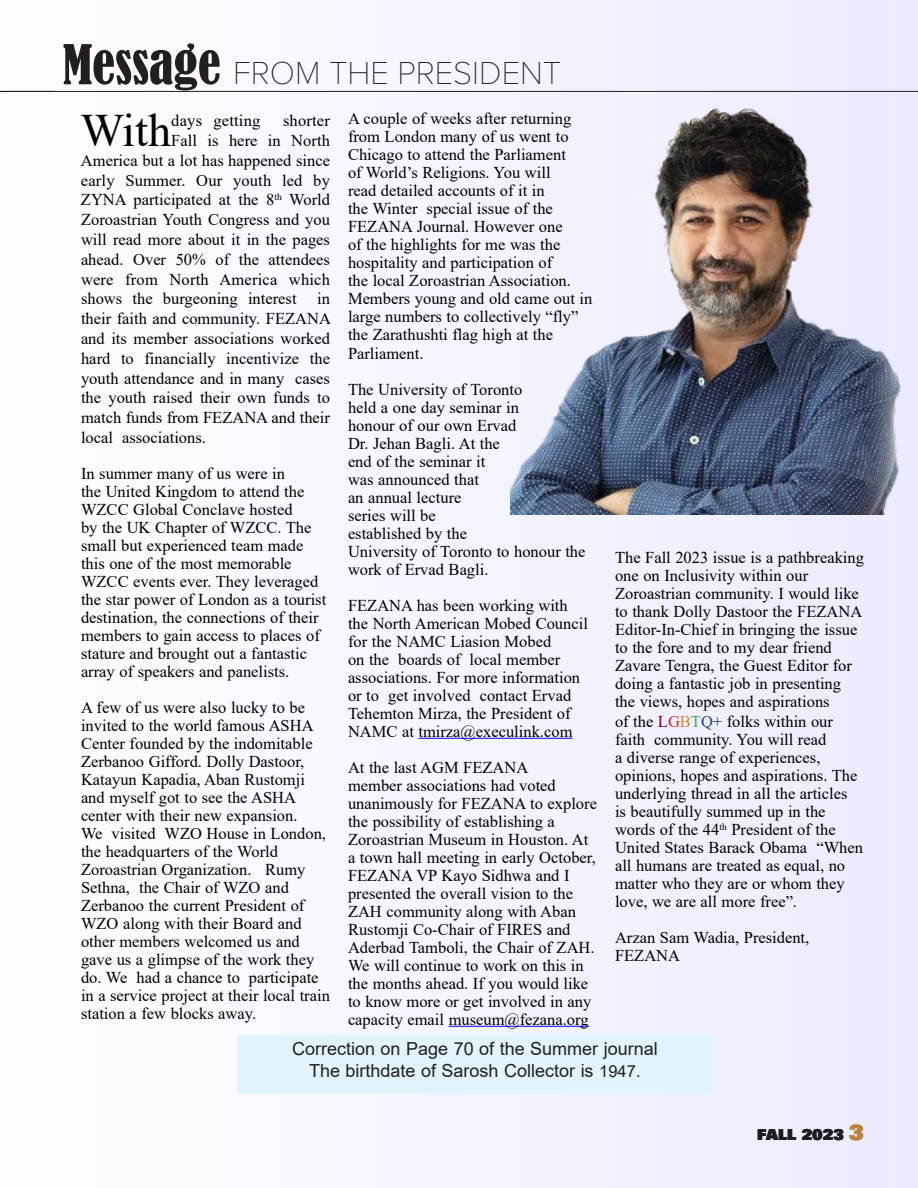
<style>
.page{position:relative;width:918px;height:1188px;background:#f6f6ff}
.page>*{position:absolute;margin:0;border:0;box-sizing:border-box;transform-origin:0 0}
.t1{font:46.35px "Times New Roman";color:#000}
.t2{font:100 33px "Proxima Nova";color:#231f20}
.t3{font:18px/21.6px "Arial";color:#231f20;text-align:center}
.t4{font:16.5px/18px "Times New Roman";color:#000}
.t5{font:900 15px "Univers";color:#231f20}
.s1{font-family:"Bernard";font-weight:400;font-stretch:condensed;font-size:51px}
.s2{color:#70003e}
.s3{color:#d12229}
.s4{color:#c88e39}
.s5{color:#40ad48}
.s6{color:#24408e}
.s7{color:#231f20}
.s8{font-size:16.5px}
.s9{font-size:21px;color:#c98f3d}
</style>
<div class="page">
<hr style="left:0;top:0;width:1px;height:1188px;background:#e8f6fd">
<hr style="left:0;top:91px;width:918px;height:1px;background:#231f20">
<img style="left:510px;top:75px;width:408px;height:439px">
<hr style="left:418px;top:738px;width:155px;height:1px;background:#00f">
<hr style="left:449px;top:1026px;width:140px;height:1px;background:#00f">
<div style="left:237px;top:1035px;width:476px;height:59px;background:#e1f4fc"></div>
<h2 class="t2" style="left:62px;top:55px;width:500px"><span class="s1">Message</span> FROM THE PRESIDENT</h2>
<h1 class="t1" style="left:80px;top:98px;width:92px">With</h1>
<p class="t4" style="left:171px;top:111px;width:91px">days getting</p>
<p class="t4" style="left:283px;top:111px;width:48px">shorter</p>
<p class="t4" style="left:348px;top:109px;width:246px">A couple of weeks after returning from London many of us went to<br>Chicago to attend the Parliament<br>of World’s Religions. You will<br>read detailed accounts of it in<br>the Winter special issue of the<br>FEZANA Journal. However one<br>of the highlights for me was the hospitality and participation of<br>the local Zoroastrian Association.<br>Members young and old came out in large numbers to collectively “fly” the Zarathushti flag high at the<br>Parliament.</p>
<p class="t4" style="left:348px;top:379px;width:239px">The University of Toronto<br>held a one day seminar in<br>honour of our own Ervad<br>Dr. Jehan Bagli. At the<br>end of the seminar it<br>was announced that<br>an annual lecture<br>series will be<br>established by the<br>University of Toronto to honour the work of Ervad Bagli.</p>
<p class="t4" style="left:348px;top:595px;width:241px">FEZANA has been working with the North American Mobed Council for the NAMC Liasion Mobed<br>on the boards of local member associations. For more information or to get involved contact Ervad<br>Tehemton Mirza, the President of<br>NAMC at tmirza@execulink.com</p>
<p class="t4" style="left:348px;top:757px;width:251px">At the last AGM FEZANA<br>member associations had voted unanimously for FEZANA to explore the possibility of establishing a<br>Zoroastrian Museum in Houston. At a town hall meeting in early October,<br>FEZANA VP Kayo Sidhwa and I presented the overall vision to the<br>ZAH community along with Aban<br>Rustomji Co-Chair of FIRES and<br>Aderbad Tamboli, the Chair of ZAH.<br>We will continue to work on this in the months ahead. If you would like to know more or get involved in any capacity email museum@fezana.org</p>
<p class="t4" style="left:171px;top:131px;width:160px">Fall is here in North</p>
<p class="t4" style="left:81px;top:151px;width:251px">America but a lot has happened since</p>
<p class="t4" style="left:81px;top:171px;width:250px">early Summer. Our youth led by</p>
<p class="t4" style="left:81px;top:190px;width:251px">ZYNA participated at the 8<sup>th</sup> World</p>
<p class="t4" style="left:81px;top:210px;width:250px">Zoroastrian Youth Congress and you</p>
<p class="t4" style="left:81px;top:230px;width:251px">will read more about it in the pages</p>
<p class="t4" style="left:81px;top:250px;width:251px">ahead. Over 50% of the attendees</p>
<p class="t4" style="left:81px;top:270px;width:251px">were from North America which</p>
<p class="t4" style="left:81px;top:289px;width:251px">shows the burgeoning interest in</p>
<p class="t4" style="left:81px;top:309px;width:251px">their faith and community. FEZANA</p>
<p class="t4" style="left:81px;top:329px;width:251px">and its member associations worked</p>
<p class="t4" style="left:81px;top:349px;width:250px">hard to financially incentivize the</p>
<p class="t4" style="left:81px;top:369px;width:251px">youth attendance and in many cases</p>
<p class="t4" style="left:81px;top:388px;width:251px">the youth raised their own funds to</p>
<p class="t4" style="left:81px;top:408px;width:251px">match funds from FEZANA and their</p>
<p class="t4" style="left:81px;top:428px;width:126px">local associations.</p>
<p class="t4" style="left:81px;top:464px;width:247px">In summer many of us were in<br>the United Kingdom to attend the<br>WZCC Global Conclave hosted<br>by the UK Chapter of WZCC. The small but experienced team made this one of the most memorable<br>WZCC events ever. They leveraged the star power of London as a tourist destination, the connections of their members to gain access to places of stature and brought out a fantastic array of speakers and panelists.</p>
<p class="t4" style="left:81px;top:698px;width:250px">A few of us were also lucky to be invited to the world famous ASHA<br>Center founded by the indomitable<br>Zerbanoo Gifford. Dolly Dastoor,<br>Katayun Kapadia, Aban Rustomji and myself got to see the ASHA center with their new expansion.<br>We visited WZO House in London, the headquarters of the World<br>Zoroastrian Organization. Rumy<br>Sethna, the Chair of WZO and<br>Zerbanoo the current President of<br>WZO along with their Board and other members welcomed us and gave us a glimpse of the work they do. We had a chance to participate in a service project at their local train station a few blocks away.</p>
<p class="t4" style="left:615px;top:548px;width:251px">The Fall 2023 issue is a pathbreaking one on Inclusivity within our Zoroastrian community. I would like to thank Dolly Dastoor the FEZANA Editor-In-Chief in bringing the issue to the fore and to my dear friend Zavare Tengra, the Guest Editor for doing a fantastic job in presenting the views, hopes and aspirations</p>
<p class="t4" style="left:615px;top:712px;width:250px">of the <span class="s2">L</span><span class="s3">G</span><span class="s4">B</span><span class="s5">T</span><span class="s6">Q</span><span class="s7">+</span> folks within our faith community. You will read<br>a diverse range of experiences, opinions, hopes and aspirations. The underlying thread in all the articles<br>is beautifully summed up in the words of the 44<sup>th</sup> President of the<br>United States Barack Obama “When all humans are treated as equal, no matter who they are or whom they love, we are all more free”.</p>
<p class="t4" style="left:615px;top:928px;width:196px">Arzan Sam Wadia, President,<br>FEZANA</p>
<p class="t3" style="left:292px;top:1038px;width:367px">Correction on Page 70 of the Summer journal<br>The birthdate of Sarosh Collector is <span class="s8">1947</span>.</p>
<p class="t5" style="left:757px;top:1125px;width:108px">FALL 2023 <span class="s9">3</span></p>
</div>
